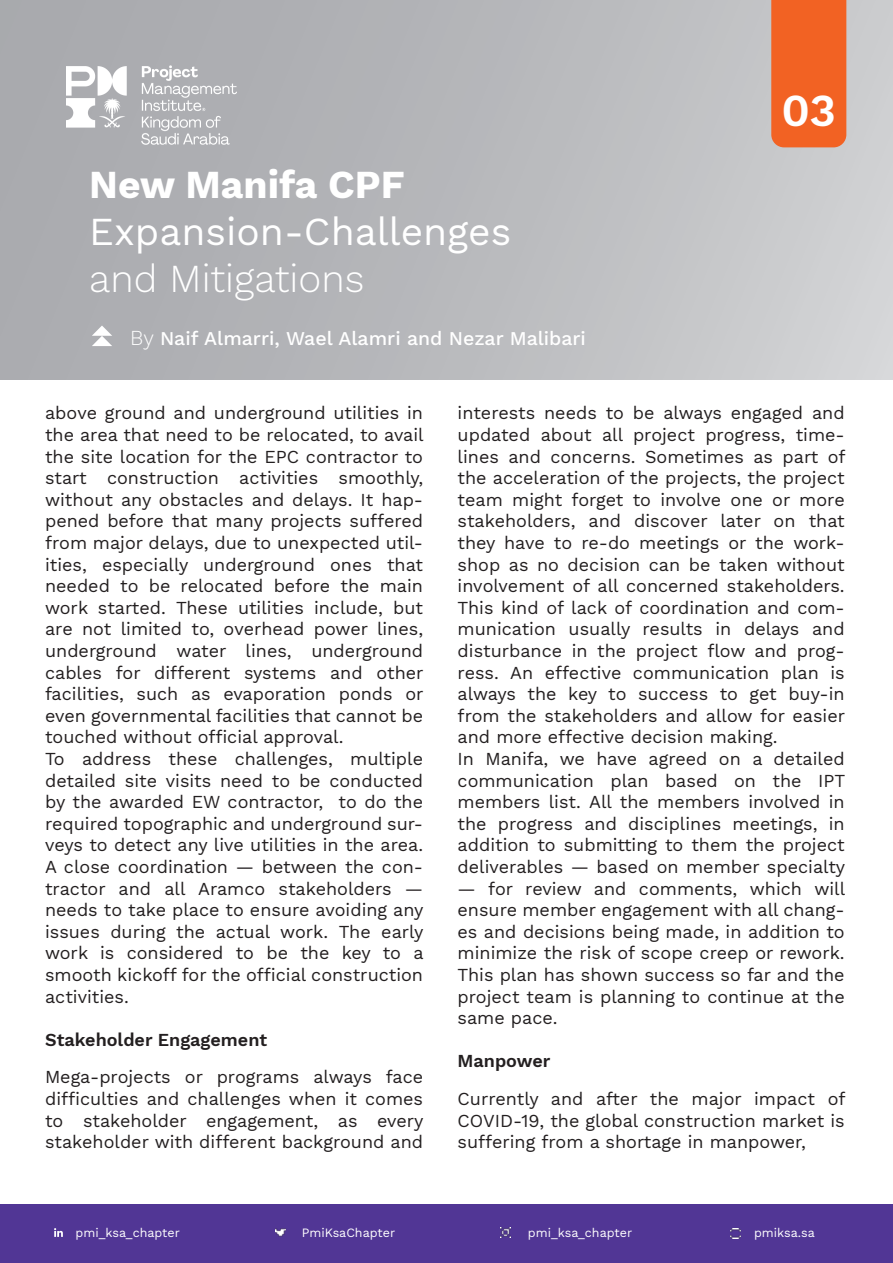
<style>
.page{position:relative;width:893px;height:1263px;background:#fff}
.page>*{position:absolute;margin:0;border:0;box-sizing:border-box;transform-origin:0 0}
.t1{font:600 45px "Work Sans";color:#fff}
.t2{font:39px "Work Sans";color:#fff}
.t3{font:300 39px "Work Sans";color:#fff}
.t4{font:700 39px "Work Sans";color:#fff}
.t5{font:500 19.5px "Work Sans";color:#fff}
.t6{font:18px/21.6px "Work Sans";color:#231f20;text-align:justify}
.t7{font:600 18px "Work Sans";color:#231f20}
.t8{font:12.6px "Work Sans";color:#fff}
.s1{font-weight:300;font-size:21px}
</style>
<div class="page">
<div style="left:0;top:0;width:893px;height:379px;background:linear-gradient(to right,#a5a6aa,#cdced0)"></div>
<div style="left:0;top:1204px;width:893px;height:59px;background:#513695"></div>
<svg style="left:92px;top:325px;width:20px;height:21px"></svg>
<div style="left:771px;top:0;width:75px;height:147px;background:#f26223"></div>
<img style="left:65px;top:66px;width:173px;height:79px">
<svg style="left:501px;top:1227px;width:10px;height:11px"></svg>
<svg style="left:731px;top:1228px;width:9px;height:10px"></svg>
<svg style="left:54px;top:1228px;width:9px;height:9px"></svg>
<svg style="left:275px;top:1228px;width:10px;height:9px"></svg>
<h2 class="t4" style="left:89px;top:155px;width:317px">New Manifa CPF</h2>
<h2 class="t2" style="left:89px;top:202px;width:423px">Expansion-Challenges</h2>
<h2 class="t3" style="left:89px;top:249px;width:277px">and Mitigations</h2>
<p class="t5" style="left:130px;top:326px;width:457px"><span class="s1">By</span> Naif Almarri, Wael Alamri and Nezar Malibari</p>
<h1 class="t1" style="left:781px;top:76px;width:56px">03</h1>
<p class="t6" style="left:45px;top:402px;width:380px;text-align:left">above ground and underground utilities in the area that need to be relocated, to avail the site location for the EPC contractor to start construction activities smoothly, without any obstacles and delays. It hap&shy;pened before that many projects suffered from major delays, due to unexpected util&shy;ities, especially underground ones that needed to be relocated before the main work started. These utilities include, but are not limited to, overhead power lines, underground water lines, underground cables for different systems and other facilities, such as evaporation ponds or even governmental facilities that cannot be touched without official approval.<br>To address these challenges, multiple detailed site visits need to be conducted by the awarded EW contractor, to do the required topographic and underground sur&shy;veys to detect any live utilities in the area.<br>A close coordination — between the con&shy;tractor and all Aramco stakeholders — needs to take place to ensure avoiding any issues during the actual work. The early work is considered to be the key to a smooth kickoff for the official construction activities.</p>
<p class="t7" style="left:45px;top:1026px;width:224px">Stakeholder Engagement</p>
<p class="t6" style="left:45px;top:1066px;width:380px">Mega-projects or programs always face difficulties and challenges when it comes to stakeholder engagement, as every stakeholder with different background and</p>
<p class="t6" style="left:458px;top:402px;width:389px;text-align:left">interests needs to be always engaged and updated about all project progress, time&shy;lines and concerns. Sometimes as part of the acceleration of the projects, the project team might forget to involve one or more stakeholders, and discover later on that they have to re-do meetings or the work&shy;shop as no decision can be taken without involvement of all concerned stakeholders.<br>This kind of lack of coordination and com&shy;munication usually results in delays and disturbance in the project flow and prog&shy;ress. An effective communication plan is always the key to success to get buy-in from the stakeholders and allow for easier and more effective decision making.<br>In Manifa, we have agreed on a detailed communication plan based on the IPT members list. All the members involved in the progress and disciplines meetings, in addition to submitting to them the project deliverables — based on member specialty</p>
<p class="t6" style="left:458px;top:877px;width:389px">— for review and comments, which will ensure member engagement with all chang&shy;es and decisions being made, in addition to minimize the risk of scope creep or rework.<br>This plan has shown success so far and the project team is planning to continue at the same pace.</p>
<p class="t7" style="left:458px;top:1048px;width:94px">Manpower</p>
<p class="t6" style="left:458px;top:1087px;width:389px">Currently and after the major impact of COVID-19, the global construction market is suffering from a shortage in manpower,</p>
<p class="t8" style="left:76px;top:1223px;width:106px">pmi_ksa_chapter</p>
<p class="t8" style="left:302px;top:1223px;width:95px">PmiKsaChapter</p>
<p class="t8" style="left:528px;top:1223px;width:106px">pmi_ksa_chapter</p>
<p class="t8" style="left:754px;top:1223px;width:62px">pmiksa.sa</p>
</div>
